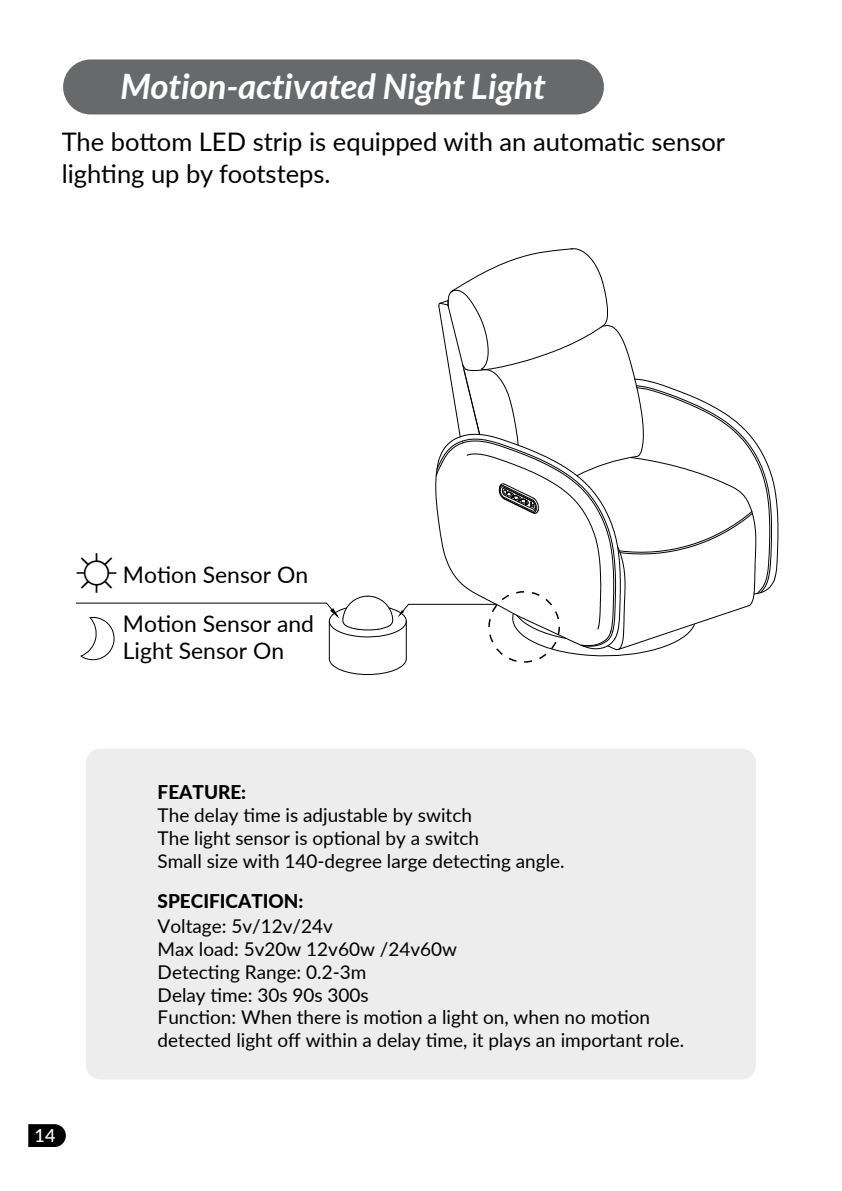
<style>
.page{position:relative;width:842px;height:1191px;background:#fff}
.page>*{position:absolute;margin:0;border:0;box-sizing:border-box;transform-origin:0 0}
.t1{font:italic 700 35px "Lato";color:#fff}
.t2{font:25.6px/32px "Lato";color:#000}
.t3{font:22.8px/48.4px "Lato";color:#000;text-align:right}
.t4{font:19px/22.8px "Lato";color:#000}
.t5{font:800 19px "Lato";color:#000}
.t6{font:500 18px "Lato";color:#fff}
.s1{font-family:"Arial";font-size:44px}
</style>
<div class="page">
<div style="left:86px;top:748px;width:670px;height:331px;background:#ededed;border-radius:14px"></div>
<div style="left:63px;top:59px;width:541px;height:55px;background:#67696b;border-radius:27px"></div>
<svg style="left:28px;top:1124px;width:38px;height:23px"></svg>
<svg style="left:75px;top:248px;width:704px;height:427px"></svg>
<h1 class="t1" style="left:120px;top:66px;width:426px">Motion-activated Night Light</h1>
<h2 class="t2" style="left:62px;top:124px;width:665px">The bottom LED strip is equipped with an automatic sensor lighting up by footsteps.</h2>
<p class="t3" style="left:76px;top:550px;width:239px"><span class="s1">☼</span> Motion Sensor On<br>Motion Sensor and</p>
<p class="t3" style="left:123px;top:625px;width:163px">Light Sensor On</p>
<p class="t6" style="left:35px;top:1122px;width:22px">14</p>
<p class="t5" style="left:158px;top:778px;width:90px">FEATURE:</p>
<p class="t4" style="left:158px;top:803px;width:409px">The delay time is adjustable by switch<br>The light sensor is optional by a switch<br>Small size with 140-degree large detecting angle.</p>
<p class="t5" style="left:158px;top:887px;width:147px">SPECIFICATION:</p>
<p class="t4" style="left:158px;top:914px;width:528px">Voltage: 5v/12v/24v<br>Max load: 5v20w 12v60w /24v60w<br>Detecting Range: 0.2-3m<br>Delay time: 30s 90s 300s<br>Function: When there is motion a light on, when no motion detected light off within a delay time, it plays an important role.</p>
</div>
